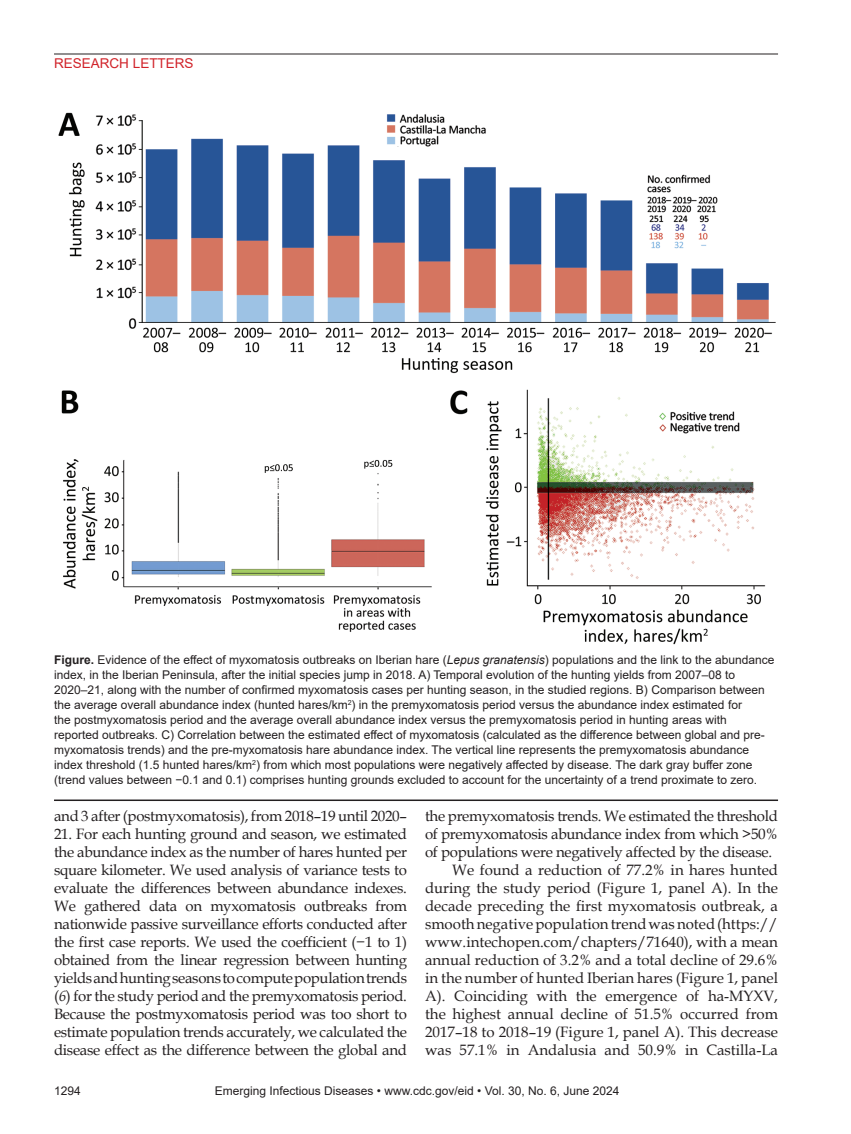
<style>
.page{position:relative;width:851px;height:1134px;background:#fff}
.page>*{position:absolute;margin:0;border:0;box-sizing:border-box;transform-origin:0 0}
.Body_Text{font:15px/18px "Book Antiqua";letter-spacing:-.02em;color:#231f20;text-align:justify}
.t1{font:13.5px "Arial";color:#d1232a}
.Figure_Legend{font:12px/15px "Arial";color:#231f20}
.s1{font-weight:700}
.s2{font-style:italic}
</style>
<div class="page">
<hr style="left:54px;top:54px;width:724px;height:1px;background:#231f20">
<img style="left:58px;top:112px;width:718px;height:533px">
<hr style="left:54px;top:800px;width:724px;height:1px;background:#231f20">
<p class="t1" style="left:54px;top:54px;width:141px">RESEARCH LETTERS</p>
<p class="Figure_Legend" style="left:54px;top:653px;width:722px"><span class="s1">Figure.</span> Evidence of the effect of myxomatosis outbreaks on Iberian hare (<span class="s2">Lepus granatensis</span>) populations and the link to the abundance index, in the Iberian Peninsula, after the initial species jump in 2018. A) Temporal evolution of the hunting yields from 2007–08 to 2020–21, along with the number of confirmed myxomatosis cases per hunting season, in the studied regions. B) Comparison between the average overall abundance index (hunted hares/km<sup>2</sup>) in the premyxomatosis period versus the abundance index estimated for<br>the postmyxomatosis period and the average overall abundance index versus the premyxomatosis period in hunting areas with<br>reported outbreaks. C) Correlation between the estimated effect of myxomatosis (calculated as the difference between global and pre&shy;myxomatosis trends) and the pre-myxomatosis hare abundance index. The vertical line represents the premyxomatosis abundance index threshold (1.5 hunted hares/km<sup>2</sup>) from which most populations were negatively affected by disease. The dark gray buffer zone (trend values between −0.1 and 0.1) comprises hunting grounds excluded to account for the uncertainty of a trend proximate to zero.</p>
<p class="Body_Text" style="left:54px;top:806px;width:354px">and 3 after (postmyxomatosis), from 2018–19 until 2020–</p>
<p class="Body_Text" style="left:54px;top:824px;width:354px">21. For each hunting ground and season, we estimated the abundance index as the number of hares hunted per square kilometer. We used analysis of variance tests to evaluate the differences between abundance indexes.<br>We gathered data on myxomatosis outbreaks from nationwide passive surveillance efforts conducted after the first case reports. We used the coefficient (−1 to 1) obtained from the linear regression between hunting yields and hunting seasons to compute population trends (<span class="s2">6</span>) for the study period and the premyxomatosis period.<br>Because the postmyxomatosis period was too short to estimate population trends accurately, we calculated the disease effect as the difference between the global and</p>
<p class="Body_Text" style="left:425px;top:806px;width:354px">the premyxomatosis trends. We estimated the threshold of premyxomatosis abundance index from which &gt;50% of populations were negatively affected by the disease.</p>
<p class="Body_Text" style="left:425px;top:860px;width:354px;text-indent:27px">We found a reduction of 77.2% in hares hunted during the study period (Figure 1, panel A). In the decade preceding the first myxomatosis outbreak, a smooth negative population trend was noted (https:// www.intechopen.com/chapters/71640), with a mean annual reduction of 3.2% and a total decline of 29.6% in the number of hunted Iberian hares (Figure 1, panel A). Coinciding with the emergence of ha-MYXV, the highest annual decline of 51.5% occurred from 2017–18 to 2018–19 (Figure 1, panel A). This decrease was 57.1% in Andalusia and 50.9% in Castilla-La</p>
<p class="Figure_Legend" style="left:54px;top:1084px;width:28px">1294</p>
<p class="Figure_Legend" style="left:215px;top:1084px;width:406px">Emerging Infectious Diseases • www.cdc.gov/eid • Vol. 30, No. 6, June 2024</p>
</div>
